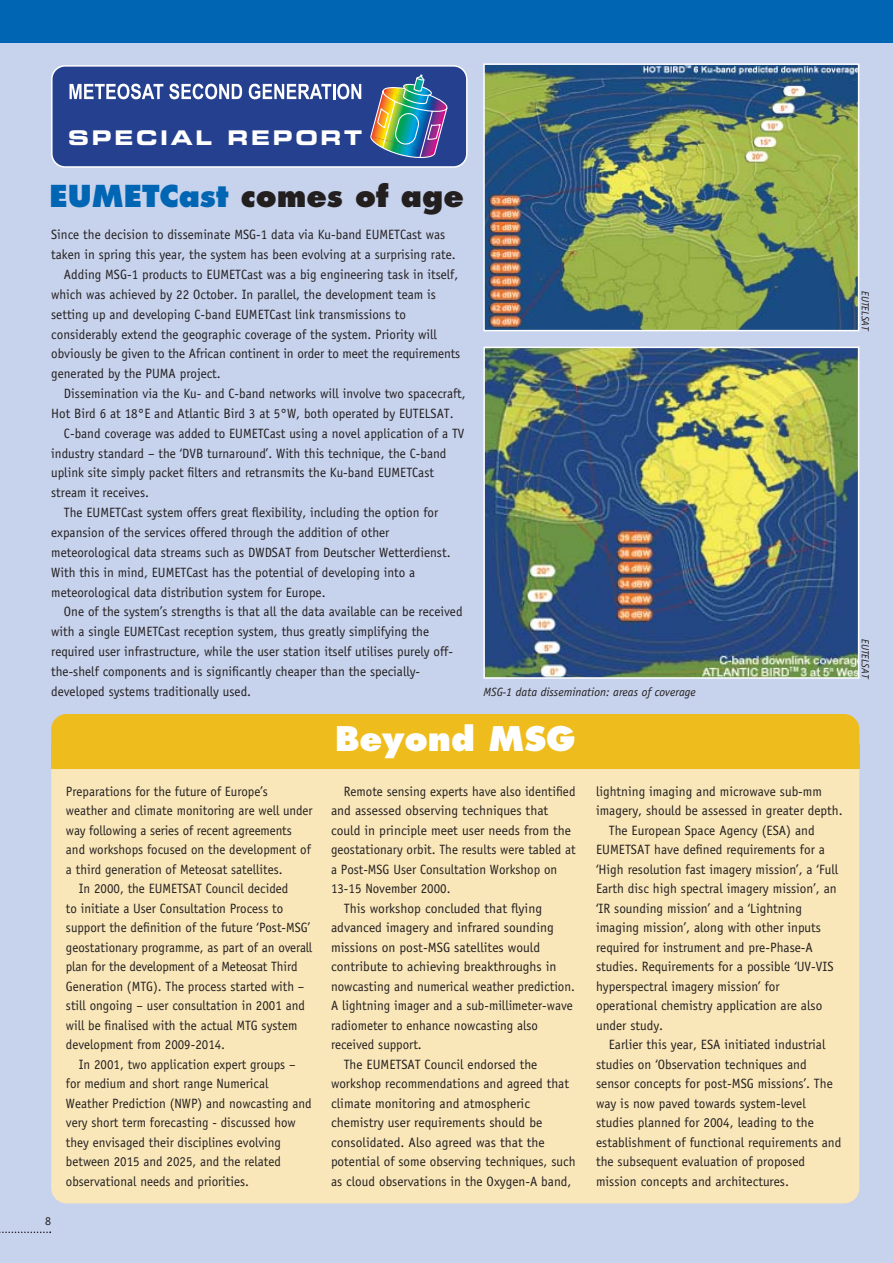
<style>
.page{position:relative;width:893px;height:1263px;background:#fff}
.page>*{position:absolute;margin:0;border:0;box-sizing:border-box;transform-origin:0 0}
.t1{font:800 33px "Futura";color:#fff}
.t2{font:800 29.4px "Futura";color:#231f1f}
.t3{font:20.25px "Eurostile Bold Extended Two";letter-spacing:.135em;color:#fff}
.t4{font:13.5px "Officina Sans";color:#231f1f}
.t5{font:13.5px "Officina Sans";color:#231f1f;scale:.96 1}
.t6{font:italic 12px "Officina Sans";color:#231f1f}
.t7{font:12px "Officina Sans";color:#231f1f}
.t8{font:italic 10.5px "Officina Sans";letter-spacing:-.005em;color:#231f1f}
.s1{color:#0066b3}
</style>
<div class="page">
<div style="left:0;top:0;width:892px;height:1263px;background:#c7d2ec"></div>
<div style="left:0;top:0;width:892px;height:43px;background:#0066b3"></div>
<svg style="left:0;top:1232px;width:51px;height:1px"></svg>
<div style="left:51px;top:731px;width:808px;height:472px;background:#f9e7ba;border-radius:16px"></div>
<div style="left:51px;top:714px;width:808px;height:55px;background:#eebc1c;border-radius:16px"></div>
<div style="left:51px;top:744px;width:808px;height:25px;background:#eebc1c"></div>
<img style="left:486px;top:66px;width:370px;height:262px">
<div style="left:483px;top:63px;width:376px;height:268px;border:2px solid #fff"></div>
<img style="left:486px;top:350px;width:370px;height:326px">
<div style="left:483px;top:347px;width:376px;height:332px;border:2px solid #fff"></div>
<div style="left:52px;top:66px;width:415px;height:101px;background:#25408e;border-radius:13px"></div>
<div style="left:51px;top:65px;width:416px;height:103px;border:2px solid #fff;border-radius:13px"></div>
<svg style="left:69px;top:84px;width:94px;height:15px"></svg>
<svg style="left:169px;top:84px;width:73px;height:15px"></svg>
<svg style="left:249px;top:84px;width:112px;height:15px"></svg>
<img style="left:370px;top:74px;width:78px;height:84px">
<h3 class="t3" style="left:68px;top:131px;width:295px">SPECIAL REPORT</h3>
<h2 class="t2" style="left:50px;top:183px;width:416px"><span class="s1">EUMETCast</span> comes of age</h2>
<p class="t4" style="left:51px;top:230px;width:395px">Since the decision to disseminate MSG-1 data via Ku-band EUMETCast was</p>
<p class="t4" style="left:51px;top:249px;width:406px">taken in spring this year, the system has been evolving at a surprising rate.</p>
<p class="t4" style="left:64px;top:269px;width:396px">Adding MSG-1 products to EUMETCast was a big engineering task in itself,</p>
<p class="t4" style="left:51px;top:289px;width:386px">which was achieved by 22 October. In parallel, the development team is</p>
<p class="t4" style="left:51px;top:309px;width:356px">setting up and developing C-band EUMETCast link transmissions to</p>
<p class="t4" style="left:51px;top:329px;width:387px">considerably extend the geographic coverage of the system. Priority will</p>
<p class="t4" style="left:51px;top:349px;width:410px">obviously be given to the African continent in order to meet the requirements</p>
<p class="t4" style="left:51px;top:368px;width:171px">generated by the PUMA project.</p>
<p class="t4" style="left:64px;top:388px;width:403px">Dissemination via the Ku- and C-band networks will involve two spacecraft,</p>
<p class="t4" style="left:51px;top:408px;width:404px">Hot Bird 6 at 18°E and Atlantic Bird 3 at 5°W, both operated by EUTELSAT.</p>
<p class="t4" style="left:64px;top:428px;width:402px">C-band coverage was added to EUMETCast using a novel application of a TV</p>
<p class="t4" style="left:51px;top:448px;width:397px">industry standard – the ‘DVB turnaround’. With this technique, the C-band</p>
<p class="t4" style="left:51px;top:468px;width:384px">uplink site simply packet filters and retransmits the Ku-band EUMETCast</p>
<p class="t4" style="left:51px;top:488px;width:99px">stream it receives.</p>
<p class="t4" style="left:64px;top:507px;width:376px">The EUMETCast system offers great flexibility, including the option for</p>
<p class="t4" style="left:51px;top:527px;width:340px">expansion of the services offered through the addition of other</p>
<p class="t4" style="left:51px;top:547px;width:401px">meteorological data streams such as DWDSAT from Deutscher Wetterdienst.</p>
<p class="t4" style="left:51px;top:567px;width:365px">With this in mind, EUMETCast has the potential of developing into a</p>
<p class="t4" style="left:51px;top:587px;width:276px">meteorological data distribution system for Europe.</p>
<p class="t4" style="left:64px;top:607px;width:400px">One of the system’s strengths is that all the data available can be received</p>
<p class="t4" style="left:51px;top:626px;width:379px">with a single EUMETCast reception system, thus greatly simplifying the</p>
<p class="t4" style="left:51px;top:646px;width:403px">required user infrastructure, while the user station itself utilises purely off-</p>
<p class="t4" style="left:51px;top:666px;width:370px">the-shelf components and is significantly cheaper than the specially-</p>
<p class="t4" style="left:51px;top:686px;width:201px">developed systems traditionally used.</p>
<p class="t6" style="left:483px;top:687px;width:214px">MSG-1 data dissemination: areas of coverage</p>
<p class="t7" style="left:45px;top:1216px;width:7px">8</p>
<p class="t5" style="left:66px;top:786px;width:212px">Preparations for the future of Europe’s</p>
<p class="t5" style="left:66px;top:806px;width:258px">weather and climate monitoring are well under</p>
<p class="t5" style="left:66px;top:825px;width:237px">way following a series of recent agreements</p>
<p class="t5" style="left:66px;top:845px;width:256px">and workshops focused on the development of</p>
<p class="t5" style="left:66px;top:864px;width:227px">a third generation of Meteosat satellites.</p>
<p class="t5" style="left:79px;top:884px;width:220px">In 2000, the EUMETSAT Council decided</p>
<p class="t5" style="left:66px;top:903px;width:228px">to initiate a User Consultation Process to</p>
<p class="t5" style="left:66px;top:923px;width:256px">support the definition of the future ‘Post-MSG’</p>
<p class="t5" style="left:66px;top:942px;width:258px">geostationary programme, as part of an overall</p>
<p class="t5" style="left:66px;top:962px;width:243px">plan for the development of a Meteosat Third</p>
<p class="t5" style="left:66px;top:981px;width:250px">Generation (MTG). The process started with –</p>
<p class="t5" style="left:66px;top:1001px;width:250px">still ongoing – user consultation in 2001 and</p>
<p class="t5" style="left:66px;top:1020px;width:242px">will be finalised with the actual MTG system</p>
<p class="t5" style="left:66px;top:1040px;width:167px">development from 2009-2014.</p>
<p class="t5" style="left:79px;top:1059px;width:227px">In 2001, two application expert groups –</p>
<p class="t5" style="left:66px;top:1079px;width:212px">for medium and short range Numerical</p>
<p class="t5" style="left:66px;top:1098px;width:257px">Weather Prediction (NWP) and nowcasting and</p>
<p class="t5" style="left:66px;top:1118px;width:241px">very short term forecasting - discussed how</p>
<p class="t5" style="left:66px;top:1137px;width:225px">they envisaged their disciplines evolving</p>
<p class="t5" style="left:66px;top:1157px;width:225px">between 2015 and 2025, and the related</p>
<p class="t5" style="left:66px;top:1176px;width:192px">observational needs and priorities.</p>
<h1 class="t1" style="left:335px;top:724px;width:242px">Beyond MSG</h1>
<p class="t5" style="left:344px;top:786px;width:243px">Remote sensing experts have also identified</p>
<p class="t4" style="left:331px;top:806px;width:219px">and assessed observing techniques that</p>
<p class="t4" style="left:331px;top:825px;width:241px">could in principle meet user needs from the</p>
<p class="t5" style="left:331px;top:845px;width:256px">geostationary orbit. The results were tabled at</p>
<p class="t5" style="left:331px;top:864px;width:237px">a Post-MSG User Consultation Workshop on</p>
<p class="t5" style="left:331px;top:884px;width:126px">13-15 November 2000.</p>
<p class="t4" style="left:344px;top:903px;width:200px">This workshop concluded that flying</p>
<p class="t4" style="left:331px;top:923px;width:224px">advanced imagery and infrared sounding</p>
<p class="t4" style="left:331px;top:942px;width:210px">missions on post-MSG satellites would</p>
<p class="t4" style="left:331px;top:962px;width:227px">contribute to achieving breakthroughs in</p>
<p class="t5" style="left:331px;top:981px;width:255px">nowcasting and numerical weather prediction.</p>
<p class="t5" style="left:331px;top:1001px;width:253px">A lightning imager and a sub-millimeter-wave</p>
<p class="t5" style="left:331px;top:1020px;width:217px">radiometer to enhance nowcasting also</p>
<p class="t5" style="left:331px;top:1040px;width:96px">received support.</p>
<p class="t4" style="left:344px;top:1059px;width:195px">The EUMETSAT Council endorsed the</p>
<p class="t4" style="left:331px;top:1079px;width:239px">workshop recommendations and agreed that</p>
<p class="t4" style="left:331px;top:1098px;width:200px">climate monitoring and atmospheric</p>
<p class="t4" style="left:331px;top:1118px;width:213px">chemistry user requirements should be</p>
<p class="t4" style="left:331px;top:1137px;width:215px">consolidated. Also agreed was that the</p>
<p class="t4" style="left:331px;top:1157px;width:246px">potential of some observing techniques, such</p>
<p class="t4" style="left:331px;top:1176px;width:242px">as cloud observations in the Oxygen-A band,</p>
<p class="t4" style="left:596px;top:786px;width:227px">lightning imaging and microwave sub-mm</p>
<p class="t4" style="left:596px;top:806px;width:248px">imagery, should be assessed in greater depth.</p>
<p class="t4" style="left:608px;top:825px;width:207px">The European Space Agency (ESA) and</p>
<p class="t4" style="left:596px;top:845px;width:230px">EUMETSAT have defined requirements for a</p>
<p class="t4" style="left:596px;top:864px;width:243px">‘High resolution fast imagery mission’, a ‘Full</p>
<p class="t4" style="left:596px;top:884px;width:242px">Earth disc high spectral imagery mission’, an</p>
<p class="t4" style="left:596px;top:903px;width:207px">‘IR sounding mission’ and a ‘Lightning</p>
<p class="t4" style="left:596px;top:923px;width:226px">imaging mission’, along with other inputs</p>
<p class="t4" style="left:596px;top:942px;width:218px">required for instrument and pre-Phase-A</p>
<p class="t4" style="left:596px;top:962px;width:239px">studies. Requirements for a possible ‘UV-VIS</p>
<p class="t4" style="left:596px;top:981px;width:185px">hyperspectral imagery mission’ for</p>
<p class="t4" style="left:596px;top:1001px;width:228px">operational chemistry application are also</p>
<p class="t4" style="left:596px;top:1020px;width:69px">under study.</p>
<p class="t4" style="left:608px;top:1040px;width:218px">Earlier this year, ESA initiated industrial</p>
<p class="t4" style="left:596px;top:1059px;width:212px">studies on ‘Observation techniques and</p>
<p class="t4" style="left:596px;top:1079px;width:238px">sensor concepts for post-MSG missions’. The</p>
<p class="t4" style="left:596px;top:1098px;width:211px">way is now paved towards system-level</p>
<p class="t4" style="left:596px;top:1118px;width:219px">studies planned for 2004, leading to the</p>
<p class="t4" style="left:596px;top:1137px;width:247px">establishment of functional requirements and</p>
<p class="t4" style="left:596px;top:1157px;width:210px">the subsequent evaluation of proposed</p>
<p class="t4" style="left:596px;top:1176px;width:194px">mission concepts and architectures.</p>
<p class="t8" style="left:869px;top:291px;width:42px;rotate:90deg">EUTELSAT</p>
<p class="t8" style="left:869px;top:639px;width:42px;rotate:90deg">EUTELSAT</p>
</div>
